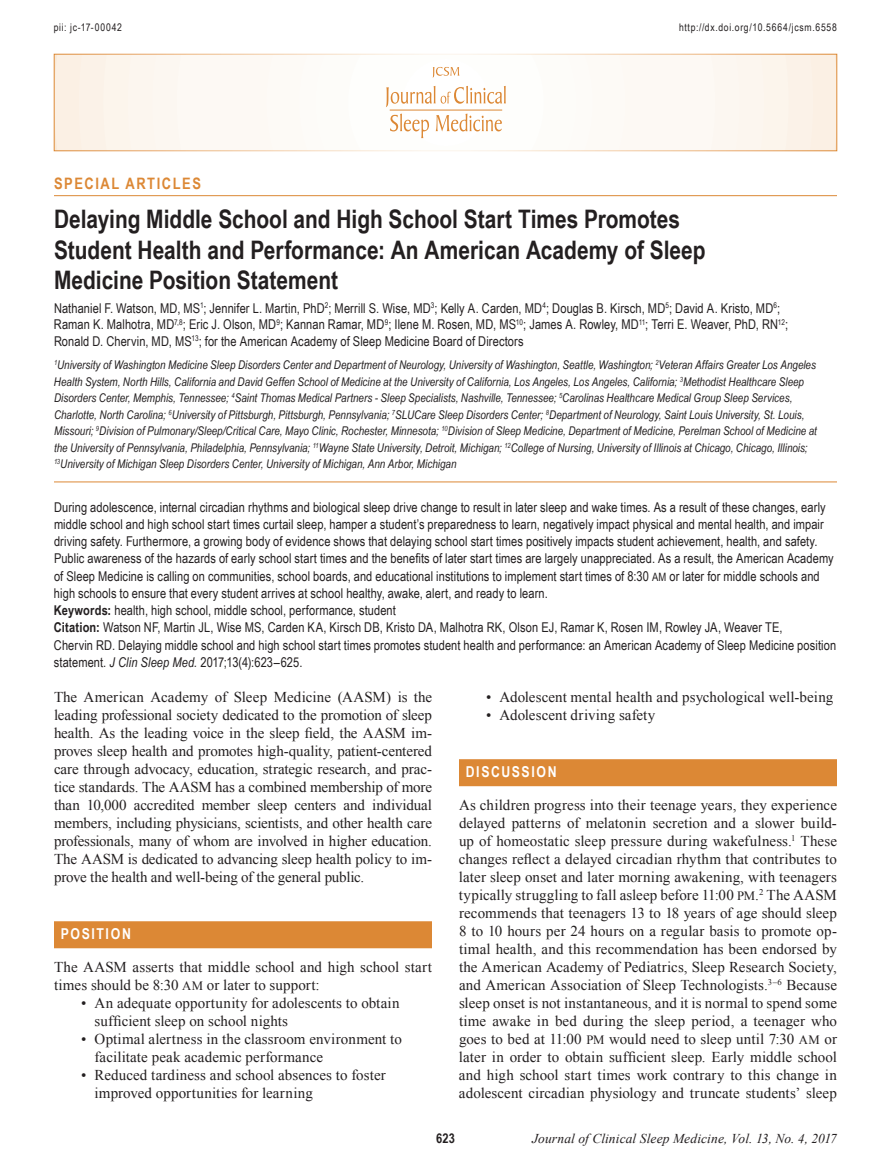
<style>
.page{position:relative;width:891px;height:1175px;background:#fff}
.page>*{position:absolute;margin:0;border:0;box-sizing:border-box;transform-origin:0 0}
.t1{font:700 25.5px/30.8px "Arial Narrow";color:#231f20}
.t2{font:700 15.75px "Arial Narrow";letter-spacing:.1em;color:#dc8835}
.t3{font:15px/18px "Times New Roman";letter-spacing:.005em;color:#231f20}
.t4{font:700 15px "Arial Narrow";letter-spacing:.11em;color:#fff}
.t5{font:13.5px/17.2px "Arial Narrow";letter-spacing:.005em;color:#231f20}
.t6{font:italic 13.5px "Times New Roman";letter-spacing:.005em;color:#231f20}
.t7{font:700 13.5px "Arial Narrow";color:#231f20}
.t8{font:italic 12px/16.5px "Arial Narrow";color:#231f20}
.t9{font:10.5px "Arial Narrow";letter-spacing:.07em;color:#231f20}
.s1{font-family:"Arial Narrow SC850";font-size:11.55px}
.s2{font-weight:700}
.s3{font-style:italic}
.s4{font-family:"Times New Roman PSMT SC850";font-size:12.75px}
.s5{font-family:"Times New Roman PSMT SC850"}
</style>
<div class="page">
<div style="left:54px;top:921px;width:378px;height:27px;background:#dc8835"></div>
<hr style="left:54px;top:195px;width:783px;height:1px;background:#dc8835">
<hr style="left:54px;top:481px;width:783px;height:1px;background:#dc8835">
<div style="left:56px;top:56px;width:779px;height:93px;background:#fbf0e4"></div>
<div style="left:79px;top:56px;width:734px;height:93px;background:#fbf2e8"></div>
<div style="left:103px;top:56px;width:686px;height:93px;background:#fcf5ec"></div>
<div style="left:128px;top:56px;width:636px;height:93px;background:#fcf6ef"></div>
<div style="left:152px;top:56px;width:588px;height:93px;background:#fcf7f1"></div>
<div style="left:177px;top:56px;width:538px;height:93px;background:#fdf9f4"></div>
<div style="left:201px;top:56px;width:490px;height:93px;background:#fdf9f4"></div>
<div style="left:226px;top:56px;width:440px;height:93px;background:#fdf9f4"></div>
<div style="left:54px;top:54px;width:783px;height:97px;border:1px solid #fff"></div>
<svg style="left:250px;top:54px;width:392px;height:97px"></svg>
<div style="left:459px;top:759px;width:378px;height:27px;background:#dc8835"></div>
<p class="t9" style="left:54px;top:19px;width:70px">pii: jc-17-00042</p>
<p class="t9" style="left:679px;top:19px;width:159px">http://dx.doi.org/10.5664/jcsm.6558</p>
<p class="t2" style="left:54px;top:171px;width:149px">SPECIAL ARTICLES</p>
<h1 class="t1" style="left:54px;top:202px;width:653px">Delaying Middle School and High School Start Times Promotes<br>Student Health and Performance: An American Academy of Sleep<br>Medicine Position Statement</h1>
<p class="t5" style="left:54px;top:299px;width:736px;line-height:16.5px">Nathaniel F. Watson, MD, MS<sup>1</sup>; Jennifer L. Martin, PhD<sup>2</sup>; Merrill S. Wise, MD<sup>3</sup>; Kelly A. Carden, MD<sup>4</sup>; Douglas B. Kirsch, MD<sup>5</sup>; David A. Kristo, MD<sup>6</sup>;<br>Raman K. Malhotra, MD<sup>7,8</sup>; Eric J. Olson, MD<sup>9</sup>; Kannan Ramar, MD<sup>9</sup>; Ilene M. Rosen, MD, MS<sup>10</sup>; James A. Rowley, MD<sup>11</sup>; Terri E. Weaver, PhD, RN<sup>12</sup>;<br>Ronald D. Chervin, MD, MS<sup>13</sup>; for the American Academy of Sleep Medicine Board of Directors</p>
<p class="t8" style="left:54px;top:356px;width:765px"><sup>1</sup>University of Washington Medicine Sleep Disorders Center and Department of Neurology, University of Washington, Seattle, Washington; <sup>2</sup>Veteran Affairs Greater Los Angeles Health System, North Hills, California and David Geffen School of Medicine at the University of California, Los Angeles, Los Angeles, California; <sup>3</sup>Methodist Healthcare Sleep Disorders Center, Memphis, Tennessee; <sup>4</sup>Saint Thomas Medical Partners - Sleep Specialists, Nashville, Tennessee; <sup>5</sup>Carolinas Healthcare Medical Group Sleep Services, Charlotte, North Carolina; <sup>6</sup>University of Pittsburgh, Pittsburgh, Pennsylvania; <sup>7</sup>SLUCare Sleep Disorders Center; <sup>8</sup>Department of Neurology, Saint Louis University, St. Louis, Missouri; <sup>9</sup>Division of Pulmonary/Sleep/Critical Care, Mayo Clinic, Rochester, Minnesota; <sup>10</sup>Division of Sleep Medicine, Department of Medicine, Perelman School of Medicine at the University of Pennsylvania, Philadelphia, Pennsylvania; <sup>11</sup>Wayne State University, Detroit, Michigan; <sup>12</sup>College of Nursing, University of Illinois at Chicago, Chicago, Illinois; <sup>13</sup>University of Michigan Sleep Disorders Center, University of Michigan, Ann Arbor, Michigan</p>
<p class="t5" style="left:54px;top:498px;width:784px">During adolescence, internal circadian rhythms and biological sleep drive change to result in later sleep and wake times. As a result of these changes, early middle school and high school start times curtail sleep, hamper a student’s preparedness to learn, negatively impact physical and mental health, and impair driving safety. Furthermore, a growing body of evidence shows that delaying school start times positively impacts student achievement, health, and safety.<br>Public awareness of the hazards of early school start times and the benefits of later start times are largely unappreciated. As a result, the American Academy of Sleep Medicine is calling on communities, school boards, and educational institutions to implement start times of 8:30 <span class="s1">am</span> or later for middle schools and high schools to ensure that every student arrives at school healthy, awake, alert, and ready to learn.<br><span class="s2">Keywords:</span> health, high school, middle school, performance, student<br><span class="s2">Citation:</span> Watson NF, Martin JL, Wise MS, Carden KA, Kirsch DB, Kristo DA, Malhotra RK, Olson EJ, Ramar K, Rosen IM, Rowley JA, Weaver TE,<br>Chervin RD. Delaying middle school and high school start times promotes student health and performance: an American Academy of Sleep Medicine position statement. <span class="s3">J Clin Sleep Med.</span> 2017;13(4):623–625.</p>
<p class="t3" style="left:54px;top:688px;width:380px;text-align:justify">The American Academy of Sleep Medicine (AASM) is the leading professional society dedicated to the promotion of sleep health. As the leading voice in the sleep field, the AASM im&shy;proves sleep health and promotes high-quality, patient-centered care through advocacy, education, strategic research, and prac&shy;tice standards. The AASM has a combined membership of more than 10,000 accredited member sleep centers and individual members, including physicians, scientists, and other health care professionals, many of whom are involved in higher education.<br>The AASM is dedicated to advancing sleep health policy to im&shy;prove the health and well-being of the general public.</p>
<p class="t3" style="left:486px;top:688px;width:349px">• Adolescent mental health and psychological well-being</p>
<p class="t3" style="left:486px;top:706px;width:171px">• Adolescent driving safety</p>
<p class="t4" style="left:466px;top:760px;width:92px">DISCUSSION</p>
<p class="t3" style="left:459px;top:796px;width:380px;text-align:justify">As children progress into their teenage years, they experience delayed patterns of melatonin secretion and a slower build&shy;up of homeostatic sleep pressure during wakefulness.<sup>1</sup> These changes reflect a delayed circadian rhythm that contributes to later sleep onset and later morning awakening, with teenagers typically struggling to fall asleep before 11:00 <span class="s4">PM</span><span class="s5">.</span><sup>2</sup> The AASM recommends that teenagers 13 to 18 years of age should sleep 8 to 10 hours per 24 hours on a regular basis to promote op&shy;timal health, and this recommendation has been endorsed by the American Academy of Pediatrics, Sleep Research Society, and American Association of Sleep Technologists.<sup>3–6</sup> Because sleep onset is not instantaneous, and it is normal to spend some time awake in bed during the sleep period, a teenager who goes to bed at 11:00 <span class="s4">PM</span> would need to sleep until 7:30 <span class="s4">AM</span> or later in order to obtain sufficient sleep. Early middle school and high school start times work contrary to this change in adolescent circadian physiology and truncate students’ sleep</p>
<p class="t4" style="left:61px;top:922px;width:72px">POSITION</p>
<p class="t3" style="left:54px;top:958px;width:380px">The AASM asserts that middle school and high school start times should be 8:30 <span class="s4">AM</span> or later to support:</p>
<p class="t3" style="left:95px;top:994px;width:307px;text-indent:-14px">• An adequate opportunity for adolescents to obtain sufficient sleep on school nights</p>
<p class="t3" style="left:95px;top:1030px;width:309px;text-indent:-14px">• Optimal alertness in the classroom environment to facilitate peak academic performance</p>
<p class="t3" style="left:95px;top:1066px;width:293px;text-indent:-14px">• Reduced tardiness and school absences to foster improved opportunities for learning</p>
<p class="t7" style="left:436px;top:1127px;width:20px">623</p>
<p class="t6" style="left:532px;top:1128px;width:306px">Journal of Clinical Sleep Medicine, Vol. 13, No. 4, 2017</p>
</div>
